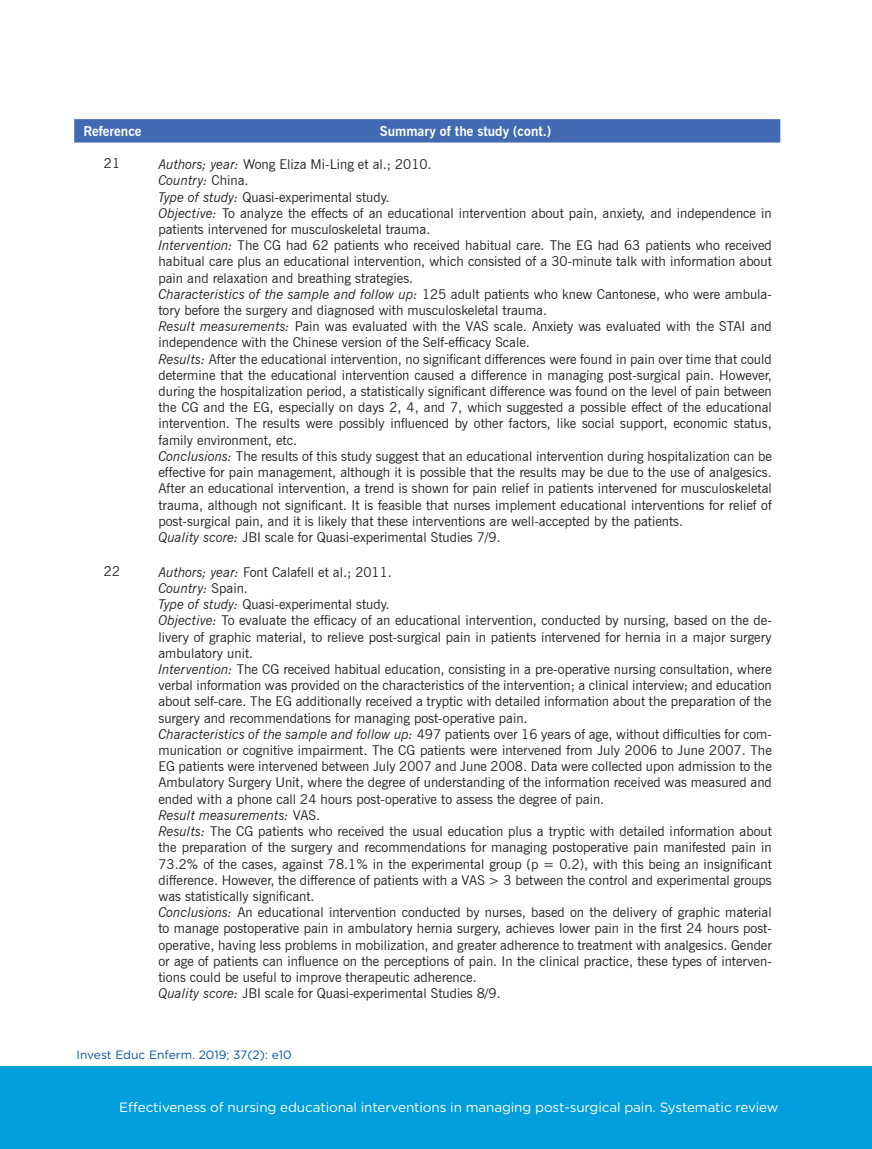
<style>
.page{position:relative;width:872px;height:1149px;background:#fff}
.page>*{position:absolute;margin:0;border:0;box-sizing:border-box;transform-origin:0 0}
.t1{font:13.5px/16.2px "News Gothic BT";color:#231f20}
.t2{font:13.5px "Gotham Rounded";letter-spacing:-.01em;color:#fff}
.t3{font:700 13.5px "News Gothic BT";color:#fff}
.t4{font:12px "Gotham Rounded";color:#0054a6}
.s1{font-style:italic}
</style>
<div class="page">
<div style="left:0;top:1065px;width:871px;height:83px;background:#009edb"></div>
<div style="left:74px;top:119px;width:706px;height:23px;background:#426ab3"></div>
<p class="t3" style="left:83px;top:123px;width:60px">Reference</p>
<p class="t3" style="left:380px;top:123px;width:173px">Summary of the study (cont.)</p>
<p class="t1" style="left:104px;top:155px;width:18px">21</p>
<p class="t1" style="left:158px;top:156px;width:615px"><span class="s1">Authors; year:</span> Wong Eliza Mi-Ling et al.; 2010.<br><span class="s1">Country:</span> China.<br><span class="s1">Type of study:</span> Quasi-experimental study.<br><span class="s1">Objective:</span> To analyze the effects of an educational intervention about pain, anxiety, and independence in patients intervened for musculoskeletal trauma.<br><span class="s1">Intervention:</span> The CG had 62 patients who received habitual care. The EG had 63 patients who received habitual care plus an educational intervention, which consisted of a 30-minute talk with information about pain and relaxation and breathing strategies.<br><span class="s1">Characteristics of the sample and follow up:</span> 125 adult patients who knew Cantonese, who were ambula&shy;tory before the surgery and diagnosed with musculoskeletal trauma.<br><span class="s1">Result measurements:</span> Pain was evaluated with the VAS scale. Anxiety was evaluated with the STAI and independence with the Chinese version of the Self-efficacy Scale.<br><span class="s1">Results:</span> After the educational intervention, no significant differences were found in pain over time that could determine that the educational intervention caused a difference in managing post-surgical pain. However, during the hospitalization period, a statistically significant difference was found on the level of pain between the CG and the EG, especially on days 2, 4, and 7, which suggested a possible effect of the educational intervention. The results were possibly influenced by other factors, like social support, economic status, family environment, etc.<br><span class="s1">Conclusions:</span> The results of this study suggest that an educational intervention during hospitalization can be effective for pain management, although it is possible that the results may be due to the use of analgesics.<br>After an educational intervention, a trend is shown for pain relief in patients intervened for musculoskeletal trauma, although not significant. It is feasible that nurses implement educational interventions for relief of post-surgical pain, and it is likely that these interventions are well-accepted by the patients.<br><span class="s1">Quality score:</span> JBI scale for Quasi-experimental Studies 7/9.</p>
<p class="t1" style="left:104px;top:563px;width:18px">22</p>
<p class="t1" style="left:158px;top:563px;width:615px"><span class="s1">Authors; year:</span> Font Calafell et al.; 2011.<br><span class="s1">Country:</span> Spain.<br><span class="s1">Type of study:</span> Quasi-experimental study.<br><span class="s1">Objective:</span> To evaluate the efficacy of an educational intervention, conducted by nursing, based on the de&shy;livery of graphic material, to relieve post-surgical pain in patients intervened for hernia in a major surgery ambulatory unit.<br><span class="s1">Intervention:</span> The CG received habitual education, consisting in a pre-operative nursing consultation, where verbal information was provided on the characteristics of the intervention; a clinical interview; and education about self-care. The EG additionally received a tryptic with detailed information about the preparation of the surgery and recommendations for managing post-operative pain.<br><span class="s1">Characteristics of the sample and follow up:</span> 497 patients over 16 years of age, without difficulties for com&shy;munication or cognitive impairment. The CG patients were intervened from July 2006 to June 2007. The EG patients were intervened between July 2007 and June 2008. Data were collected upon admission to the Ambulatory Surgery Unit, where the degree of understanding of the information received was measured and ended with a phone call 24 hours post-operative to assess the degree of pain.<br><span class="s1">Result measurements:</span> VAS.<br><span class="s1">Results:</span> The CG patients who received the usual education plus a tryptic with detailed information about the preparation of the surgery and recommendations for managing postoperative pain manifested pain in 73.2% of the cases, against 78.1% in the experimental group (p = 0.2), with this being an insignificant difference. However, the difference of patients with a VAS &gt; 3 between the control and experimental groups was statistically significant.<br><span class="s1">Conclusions:</span> An educational intervention conducted by nurses, based on the delivery of graphic material to manage postoperative pain in ambulatory hernia surgery, achieves lower pain in the first 24 hours post&shy;operative, having less problems in mobilization, and greater adherence to treatment with analgesics. Gender or age of patients can influence on the perceptions of pain. In the clinical practice, these types of interven&shy;tions could be useful to improve therapeutic adherence.<br><span class="s1">Quality score:</span> JBI scale for Quasi-experimental Studies 8/9.</p>
<p class="t4" style="left:77px;top:1046px;width:217px">Invest Educ Enferm. 2019; 37(2): e10</p>
<p class="t2" style="left:119px;top:1097px;width:660px">Effectiveness of nursing educational interventions in managing post-surgical pain. Systematic review</p>
</div>
